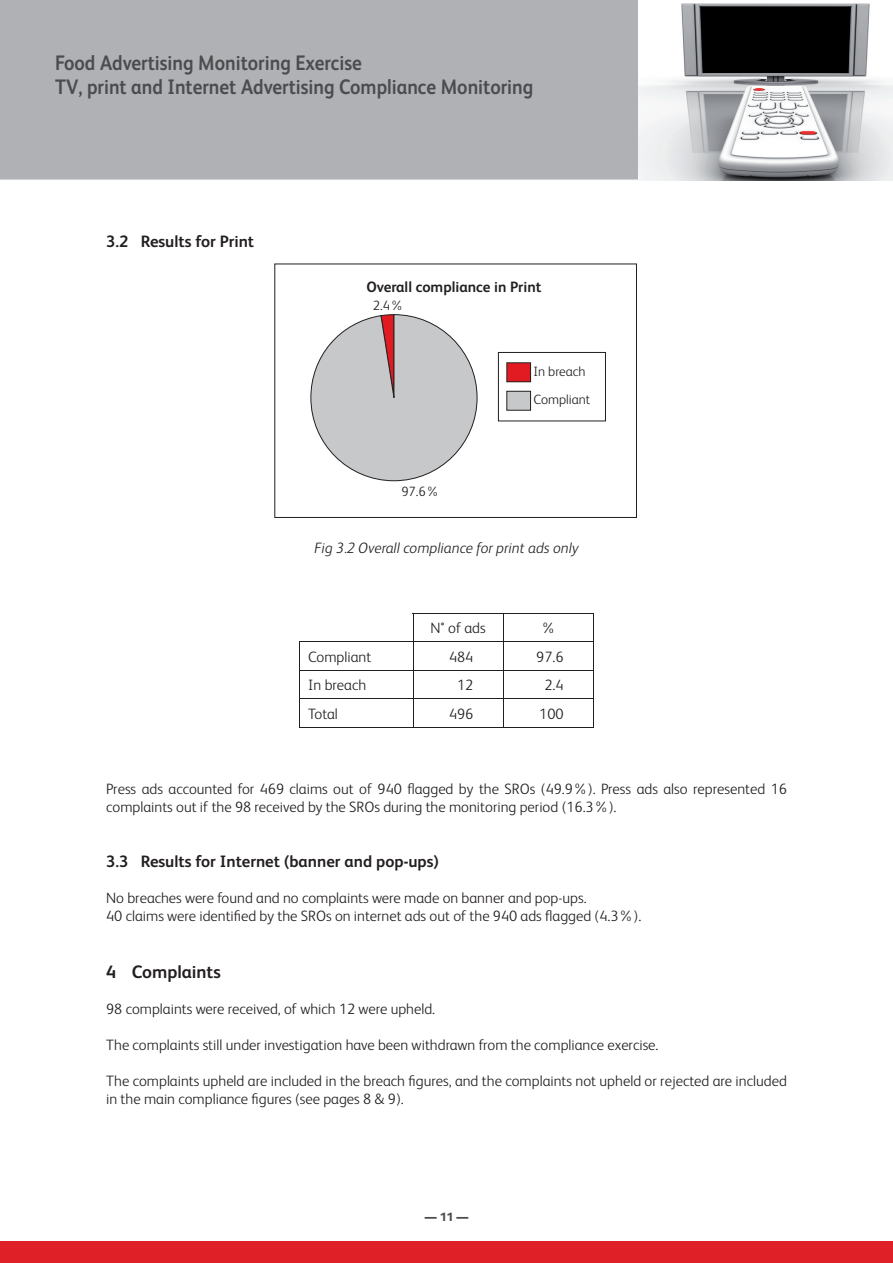
<style>
.page{position:relative;width:893px;height:1263px;background:#fff}
.page>*{position:absolute;margin:0;border:0;box-sizing:border-box;transform-origin:0 0}
.t1{font:700 21px/24px "FS Albert";color:#4b4c4d;scale:.9 1}
.t2{font:700 18px "FS Albert";color:#231f20}
.t3{font:700 16.5px "FS Albert";color:#231f20}
.t4{font:300 15px/18px "FS Albert";color:#231f20}
.t5{font:italic 300 15px "FS Albert";color:#231f20}
.t6{font:700 15px "FS Albert";color:#231f20}
.t7{font:300 13.5px/28.5px "FS Albert";color:#231f20}
.t8{font:800 12px "FS Albert";color:#4b4c4d}
</style>
<div class="page">
<div style="left:0;top:0;width:638px;height:180px;background:#afb1b5"></div>
<div style="left:0;top:1241px;width:892px;height:22px;background:#df2026"></div>
<img style="left:638px;top:3px;width:254px;height:177px">
<hr style="left:412px;top:613px;width:181px;height:1px;background:#231f20">
<hr style="left:413px;top:641px;width:180px;height:1px;background:#231f20">
<hr style="left:299px;top:641px;width:114px;height:1px;background:#231f20">
<svg style="left:299px;top:642px;width:1px;height:85px"></svg>
<hr style="left:299px;top:670px;width:294px;height:1px;background:#231f20">
<hr style="left:299px;top:698px;width:294px;height:1px;background:#231f20">
<hr style="left:299px;top:727px;width:294px;height:1px;background:#231f20">
<svg style="left:503px;top:614px;width:1px;height:113px"></svg>
<svg style="left:593px;top:614px;width:1px;height:113px"></svg>
<svg style="left:310px;top:314px;width:296px;height:168px"></svg>
<div style="left:274px;top:264px;width:363px;height:254px;border:1px solid #231f20"></div>
<h1 class="t1" style="left:55px;top:53px;width:533px">Food Advertising Monitoring Exercise<br>TV, print and Internet Advertising Compliance Monitoring</h1>
<p class="t3" style="left:106px;top:235px;width:149px">3.2 Results for Print</p>
<p class="t6" style="left:366px;top:278px;width:176px">Overall compliance in Print</p>
<p class="t7" style="left:373px;top:293px;width:32px">2.4%</p>
<p class="t7" style="left:401px;top:478px;width:40px">97.6%</p>
<p class="t7" style="left:533px;top:358px;width:58px">In breach<br>Compliant</p>
<p class="t5" style="left:314px;top:542px;width:266px">Fig 3.2 Overall compliance for print ads only</p>
<p class="t4" style="left:430px;top:621px;width:57px">N° of ads</p>
<p class="t4" style="left:540px;top:621px;width:16px">%</p>
<p class="t4" style="left:308px;top:649px;width:65px">Compliant</p>
<p class="t4" style="left:449px;top:649px;width:26px">484</p>
<p class="t4" style="left:536px;top:649px;width:29px">97.6</p>
<p class="t4" style="left:308px;top:678px;width:59px">In breach</p>
<p class="t4" style="left:457px;top:678px;width:18px">12</p>
<p class="t4" style="left:544px;top:678px;width:21px">2.4</p>
<p class="t4" style="left:308px;top:706px;width:31px">Total</p>
<p class="t4" style="left:449px;top:706px;width:26px">496</p>
<p class="t4" style="left:539px;top:706px;width:26px">100</p>
<p class="t4" style="left:106px;top:781px;width:682px">Press ads accounted for 469 claims out of 940 flagged by the SROs (49.9%). Press ads also represented 16 complaints out if the 98 received by the SROs during the monitoring period (16.3%).</p>
<p class="t3" style="left:106px;top:855px;width:334px">3.3 Results for Internet (banner and pop-ups)</p>
<p class="t4" style="left:106px;top:891px;width:536px">No breaches were found and no complaints were made on banner and pop-ups.<br>40 claims were identified by the SROs on internet ads out of the 940 ads flagged (4.3%).</p>
<p class="t2" style="left:106px;top:965px;width:116px">4 Complaints</p>
<p class="t4" style="left:106px;top:1002px;width:330px">98 complaints were received, of which 12 were upheld.</p>
<p class="t4" style="left:106px;top:1038px;width:554px">The complaints still under investigation have been withdrawn from the compliance exercise.</p>
<p class="t4" style="left:106px;top:1074px;width:682px">The complaints upheld are included in the breach figures, and the complaints not upheld or rejected are included in the main compliance figures (see pages 8 &amp; 9).</p>
<p class="t8" style="left:425px;top:1213px;width:45px">— 11 —</p>
</div>
